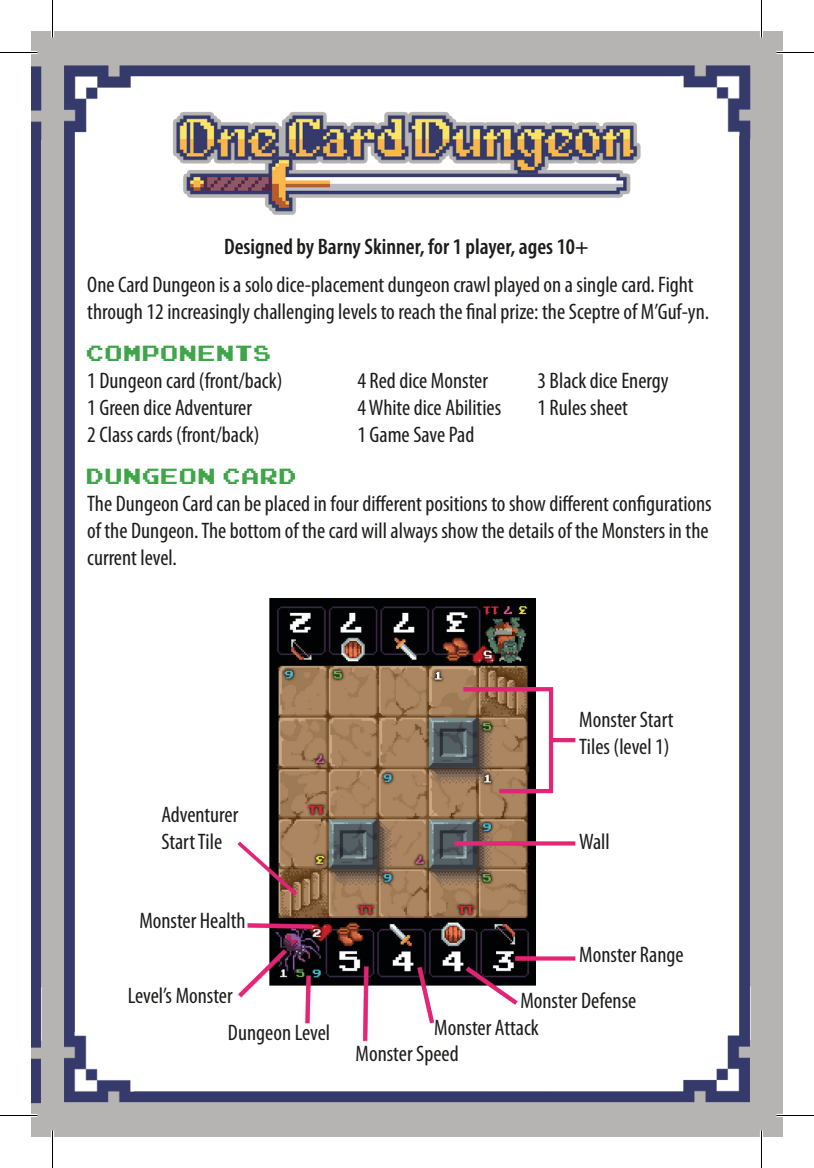
<style>
.page{position:relative;width:814px;height:1168px;background:#fff}
.page>*{position:absolute;margin:0;border:0;box-sizing:border-box;transform-origin:0 0}
.t1{font:35px "Arcadepix Plus";color:#3fa548}
.t2{font:condensed 22.5px/27px "Myriad Pro";color:#1c1c1b}
.t3{font:600 condensed 22.5px "Myriad Pro";color:#1c1c1b}
</style>
<div class="page">
<img style="left:31px;top:31px;width:21px;height:1106px">
<img style="left:52px;top:31px;width:730px;height:1106px">
<img style="left:158px;top:111px;width:496px;height:104px">
<img style="left:217px;top:573px;width:379px;height:490px">
<hr style="left:0;top:51px;width:38px;height:3px;background:#fff">
<hr style="left:776px;top:51px;width:38px;height:3px;background:#fff">
<hr style="left:0;top:1114px;width:38px;height:3px;background:#fff">
<hr style="left:776px;top:1114px;width:38px;height:3px;background:#fff">
<hr style="left:51px;top:0;width:3px;height:38px;background:#fff">
<hr style="left:51px;top:1130px;width:3px;height:38px;background:#fff">
<hr style="left:760px;top:0;width:3px;height:38px;background:#fff">
<hr style="left:760px;top:1130px;width:3px;height:38px;background:#fff">
<hr style="left:0;top:52px;width:38px;height:1px;background:#000">
<hr style="left:776px;top:52px;width:38px;height:1px;background:#000">
<hr style="left:0;top:1115px;width:38px;height:1px;background:#000">
<hr style="left:776px;top:1115px;width:38px;height:1px;background:#000">
<hr style="left:52px;top:0;width:1px;height:38px;background:#000">
<hr style="left:52px;top:1130px;width:1px;height:38px;background:#000">
<hr style="left:761px;top:0;width:1px;height:38px;background:#000">
<hr style="left:761px;top:1130px;width:1px;height:38px;background:#000">
<p class="t3" style="left:224px;top:235px;width:366px">Designed by Barny Skinner, for 1 player, ages 10+</p>
<p class="t2" style="left:87px;top:270px;width:623px">One Card Dungeon is a solo dice-placement dungeon crawl played on a single card. Fight through 12 increasingly challenging levels to reach the final prize: the Sceptre of M’Guf-yn.</p>
<p class="t1" style="left:87px;top:339px;width:187px">COMPONENTS</p>
<p class="t2" style="left:87px;top:366px;width:197px">1 Dungeon card (front/back)</p>
<p class="t2" style="left:357px;top:366px;width:132px">4 Red dice Monster</p>
<p class="t2" style="left:537px;top:366px;width:133px">3 Black dice Energy</p>
<p class="t2" style="left:87px;top:393px;width:166px">1 Green dice Adventurer</p>
<p class="t2" style="left:357px;top:393px;width:145px">4 White dice Abilities</p>
<p class="t2" style="left:537px;top:393px;width:92px">1 Rules sheet</p>
<p class="t2" style="left:87px;top:420px;width:174px">2 Class cards (front/back)</p>
<p class="t2" style="left:357px;top:420px;width:119px">1 Game Save Pad</p>
<p class="t1" style="left:87px;top:462px;width:213px">DUNGEON CARD</p>
<p class="t2" style="left:87px;top:489px;width:626px">The Dungeon Card can be placed in four different positions to show different configurations of the Dungeon. The bottom of the card will always show the details of the Monsters in the current level.</p>
<p class="t2" style="left:161px;top:801px;width:78px">Adventurer<br>Start Tile</p>
<p class="t2" style="left:139px;top:907px;width:108px">Monster Health</p>
<p class="t2" style="left:128px;top:981px;width:107px">Level’s Monster</p>
<p class="t2" style="left:228px;top:1019px;width:104px">Dungeon Level</p>
<p class="t2" style="left:579px;top:706px;width:96px">Monster Start<br>Tiles (level 1)</p>
<p class="t2" style="left:579px;top:828px;width:32px">Wall</p>
<p class="t2" style="left:579px;top:941px;width:106px">Monster Range</p>
<p class="t2" style="left:520px;top:986px;width:117px">Monster Defense</p>
<p class="t2" style="left:434px;top:1014px;width:106px">Monster Attack</p>
<p class="t2" style="left:355px;top:1040px;width:105px">Monster Speed</p>
</div>
